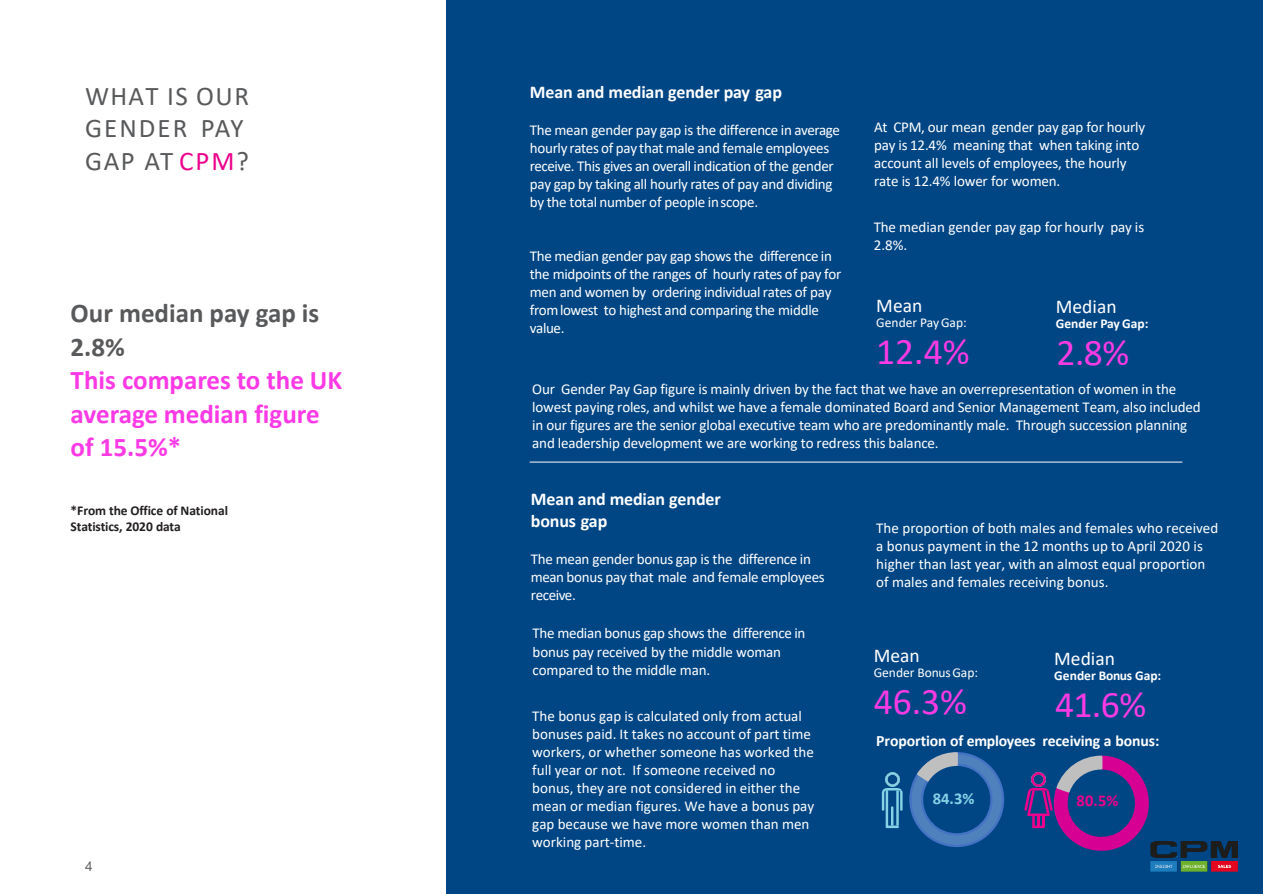
<style>
.page{position:relative;width:1263px;height:894px;background:#fff}
.page>*{position:absolute;margin:0;border:0;box-sizing:border-box;transform-origin:0 0}
.t1{font:37.5px "Calibri";color:#fc3ae5}
.t2{font:700 27px/33.5px "Calibri";color:#fc3ae5}
.t3{font:27px/32.4px "Calibri";letter-spacing:.06em;color:#58595b}
.t4{font:19.5px "Calibri";color:#fff}
.t5{font:700 18px/21.6px "Calibri";letter-spacing:-.01em;color:#fff}
.t6{font:700 16.5px "Calibri";color:#83d2e6}
.t7{font:700 16.5px "Calibri";color:#ec008c}
.t8{font:700 15.75px "Calibri";letter-spacing:-.01em;color:#fff}
.t9{font:15px/18px "Calibri";letter-spacing:-.01em;color:#fff}
.t10{font:700 13.5px/16.2px "Calibri";letter-spacing:-.01em;color:#231f20}
.t11{font:700 13.5px "Calibri";letter-spacing:.005em;color:#fff}
.t12{font:13.5px "Calibri";color:#fff}
.t13{font:13.5px "Segoe UI";color:#58595b}
.s1{color:#ec008c}
.s2{color:#58595b}
</style>
<div class="page">
<div style="left:447px;top:0;width:816px;height:893px;background:#004685"></div>
<hr style="left:530px;top:461px;width:652px;height:1px;background:#fff">
<img style="left:1189px;top:841px;width:49px;height:31px">
<svg style="left:882px;top:752px;width:307px;height:120px"></svg>
<h2 class="t3" style="left:85px;top:79px;width:166px">WHAT IS OUR<br>GENDER PAY</h2>
<h2 class="t3" style="left:85px;top:144px;width:165px">GAP AT <span class="s1">CPM</span>?</h2>
<p class="t2" style="left:71px;top:296px;width:273px"><span class="s2">Our median pay gap is<br>2.8%<br></span>This compares to the UK average median figure of 15.5%*</p>
<p class="t10" style="left:71px;top:502px;width:159px">*From the Office of National<br>Statistics, 2020 data</p>
<p class="t13" style="left:85px;top:853px;width:9px">4</p>
<p class="t5" style="left:530px;top:81px;width:254px">Mean and median gender pay gap</p>
<p class="t9" style="left:530px;top:121px;width:312px">The mean gender pay gap is the difference in average hourly rates of pay that male and female employees receive. This gives an overall indication of the gender pay gap by taking all hourly rates of pay and dividing by the total number of people inscope.</p>
<p class="t9" style="left:530px;top:246px;width:313px">The median gender pay gap shows the difference in the midpoints of the ranges of hourly rates of pay for men and women by ordering individual rates of pay fromlowest to highest and comparing the middle value.</p>
<p class="t9" style="left:874px;top:117px;width:273px">At CPM, our mean gender pay gap for hourly pay is 12.4% meaning that when taking into account all levels of employees, the hourly rate is 12.4% lower for women.</p>
<p class="t9" style="left:874px;top:217px;width:272px">The median gender pay gap for hourly pay is<br>2.8%.</p>
<p class="t4" style="left:876px;top:292px;width:48px">Mean</p>
<p class="t12" style="left:876px;top:313px;width:92px">Gender PayGap:</p>
<p class="t1" style="left:876px;top:326px;width:95px">12.4%</p>
<p class="t4" style="left:1056px;top:293px;width:62px">Median</p>
<p class="t11" style="left:1056px;top:314px;width:94px">Gender Pay Gap:</p>
<p class="t1" style="left:1057px;top:326px;width:74px">2.8%</p>
<p class="t9" style="left:532px;top:380px;width:670px">Our Gender Pay Gap figure is mainly driven by the fact that we have an overrepresentation of women in the lowest paying roles, and whilst we have a female dominated Board and Senior Management Team, also included in our figures are the senior global executive team who are predominantly male. Through succession planning and leadership development we are working to redress this balance.</p>
<p class="t5" style="left:531px;top:488px;width:192px">Mean and median gender bonus gap</p>
<p class="t9" style="left:531px;top:549px;width:295px">The mean gender bonus gap is the difference in mean bonus pay that male and female employees receive.</p>
<p class="t9" style="left:533px;top:624px;width:274px">The median bonus gap shows the difference in bonus pay received by the middle woman compared to the middle man.</p>
<p class="t9" style="left:532px;top:706px;width:284px">The bonus gap is calculated only from actual bonuses paid. It takes no account of part time workers, or whether someone has worked the full year or not. If someone received no bonus, they are not considered in either the mean or median figures. We have a bonus pay gap because we have more women than men working part-time.</p>
<p class="t9" style="left:876px;top:519px;width:343px">The proportion of both males and females who received a bonus payment in the 12 months up to April 2020 is higher than last year, with an almost equal proportion of males and females receiving bonus.</p>
<p class="t4" style="left:874px;top:641px;width:48px">Mean</p>
<p class="t12" style="left:874px;top:663px;width:106px">Gender BonusGap:</p>
<p class="t1" style="left:874px;top:675px;width:95px">46.3%</p>
<p class="t4" style="left:1054px;top:644px;width:62px">Median</p>
<p class="t11" style="left:1054px;top:665px;width:109px">Gender Bonus Gap:</p>
<p class="t1" style="left:1055px;top:678px;width:93px">41.6%</p>
<p class="t8" style="left:876px;top:729px;width:285px">Proportion of employees receiving a bonus:</p>
<p class="t6" style="left:933px;top:786px;width:43px">84.3%</p>
<p class="t7" style="left:1077px;top:788px;width:43px">80.5%</p>
</div>
